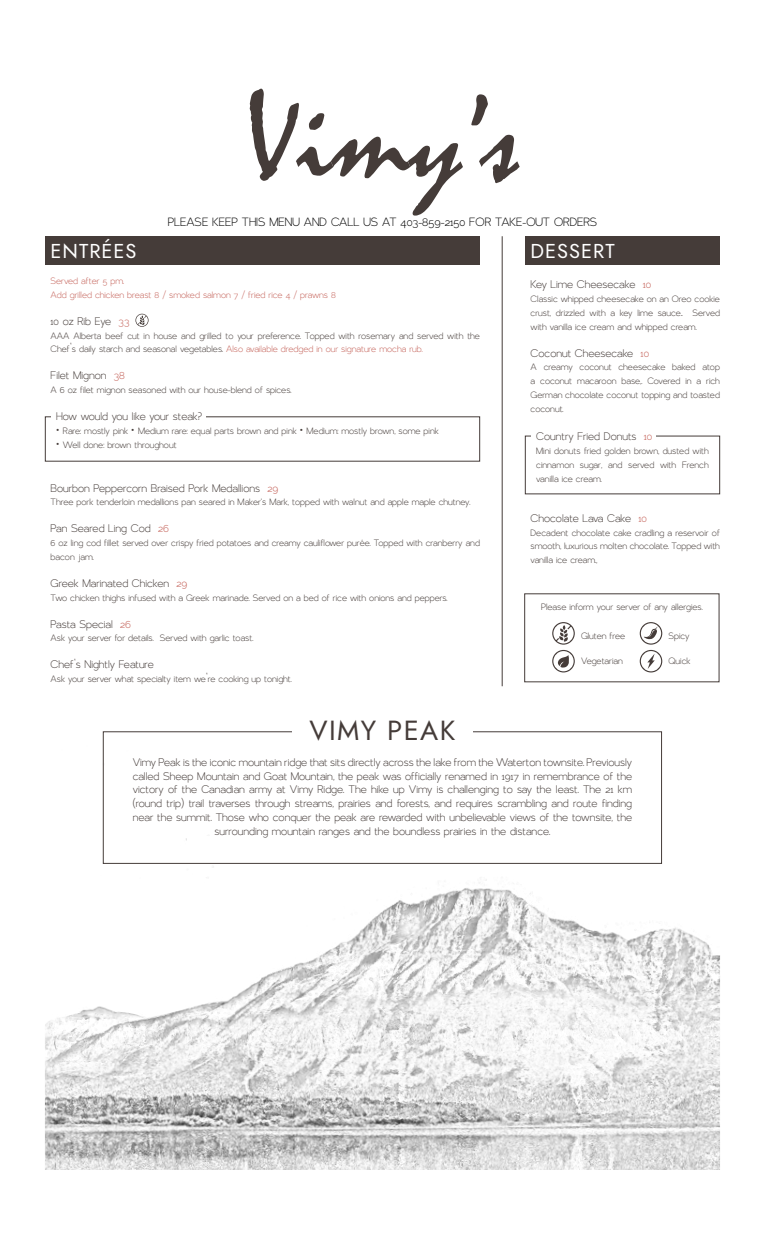
<style>
.page{position:relative;width:765px;height:1260px;background:#fff}
.page>*{position:absolute;margin:0;border:0;box-sizing:border-box;transform-origin:0 0}
.t1{font:125px "Mistral";color:#453c39}
.t2{font:italic 27.5px "Renner";letter-spacing:.05em;color:#453c39}
.t3{font:italic 20px "Renner";letter-spacing:.05em;color:#fff}
.t4{font:16.25px "Larke";color:#000}
.t5{font:15px/13.8px "Larke";color:#453c39;text-align:center}
.t6{font:12.5px/13.8px "Larke";color:#453c39;text-align:justify}
.t7{font:12.5px/13.8px "Larke";color:#c46158}
.s1{color:#c46158}
.s2{font-family:"Geosans";font-weight:300}
.s3{font-family:"Geosans";font-weight:300;font-size:12.5px}
</style>
<div class="page">
<div style="left:525px;top:236px;width:195px;height:29px;background:#453c39"></div>
<div style="left:45px;top:236px;width:435px;height:29px;background:#453c39"></div>
<div style="left:525px;top:436px;width:195px;height:58px;border:1px solid #453c39"></div>
<div style="left:532px;top:428px;width:124px;height:14px;background:#fff"></div>
<hr style="left:502px;top:236px;width:1px;height:450px;background:#453c39">
<svg style="left:552px;top:622px;width:23px;height:50px"></svg>
<svg style="left:640px;top:622px;width:22px;height:50px"></svg>
<img style="left:45px;top:732px;width:675px;height:438px">
<div style="left:103px;top:731px;width:559px;height:133px;border:1px solid #453c39"></div>
<div style="left:292px;top:712px;width:181px;height:37px;background:#fff"></div>
<svg style="left:135px;top:314px;width:14px;height:13px"></svg>
<h1 class="t1" style="left:246px;top:65px;width:275px">Vimy’s</h1>
<h3 class="t4" style="left:168px;top:211px;width:431px">PLEASE KEEP THIS MENU AND CALL US AT 403-859-2150 FOR TAKE-OUT ORDERS</h3>
<h3 class="t3" style="left:51px;top:238px;width:87px">ENTRÉES</h3>
<p class="t7" style="left:51px;top:273px;width:287px">Served after 5 pm.<br>Add grilled chicken breast 8 / smoked salmon 7 / fried rice 4 / prawns 8</p>
<p class="t5" style="left:51px;top:313px;width:80px">10 oz Rib Eye <span class="s1">33</span></p>
<p class="t6" style="left:51px;top:327px;width:431px">AAA Alberta beef cut in house and grilled to your preference. Topped with rosemary and served with the<br>Chef<span class="s2">’</span>s daily starch and seasonal vegetables. <span class="s1">Also available dredged in our signature mocha rub.</span></p>
<p class="t5" style="left:51px;top:367px;width:76px">Filet Mignon <span class="s1">38</span></p>
<p class="t6" style="left:51px;top:382px;width:242px">A 6 oz filet mignon seasoned with our house-blend of spices.</p>
<p class="t5" style="left:56px;top:408px;width:147px">How would you like your steak?</p>
<p class="t6" style="left:56px;top:423px;width:384px"><span class="s2">•</span> Rare: mostly pink <span class="s2">•</span> Medium rare: equal parts brown and pink <span class="s2">•</span> Medium: mostly brown, some pink</p>
<p class="t6" style="left:56px;top:436px;width:122px"><span class="s2">•</span> Well done: brown throughout</p>
<p class="t5" style="left:51px;top:479px;width:229px">Bourbon Peppercorn Braised Pork Medallions <span class="s1">29</span></p>
<p class="t6" style="left:51px;top:494px;width:421px">Three pork tenderloin medallions pan seared in Maker's Mark, topped with walnut and apple maple chutney.</p>
<p class="t5" style="left:51px;top:520px;width:120px">Pan Seared Ling Cod <span class="s1">26</span></p>
<p class="t6" style="left:51px;top:535px;width:431px">6 oz ling cod fillet served over crispy fried potatoes and creamy cauliflower purée. Topped with cranberry and bacon jam.</p>
<p class="t5" style="left:51px;top:575px;width:138px">Greek Marinated Chicken <span class="s1">29</span></p>
<p class="t6" style="left:51px;top:589px;width:398px">Two chicken thighs infused with a Greek marinade. Served on a bed of rice with onions and peppers.</p>
<p class="t5" style="left:51px;top:615px;width:82px">Pasta Special <span class="s1">26</span></p>
<p class="t6" style="left:51px;top:630px;width:204px">Ask your server for details. Served with garlic toast.</p>
<p class="t5" style="left:51px;top:656px;width:105px">Chef<span class="s3">’</span>s Nightly Feature</p>
<p class="t6" style="left:51px;top:671px;width:243px">Ask your server what specialty item we<span class="s2">’</span>re cooking up tonight.</p>
<h3 class="t3" style="left:531px;top:238px;width:86px">DESSERT</h3>
<p class="t5" style="left:531px;top:276px;width:122px">Key Lime Cheesecake <span class="s1">10</span></p>
<p class="t6" style="left:531px;top:291px;width:191px">Classic whipped cheesecake on an Oreo cookie crust, drizzled with a key lime sauce.. Served with vanilla ice cream and whipped cream.</p>
<p class="t5" style="left:531px;top:344px;width:120px">Coconut Cheesecake <span class="s1">10</span></p>
<p class="t6" style="left:531px;top:359px;width:191px">A creamy coconut cheesecake baked atop a coconut macaroon base,. Covered in a rich German chocolate coconut topping and toasted coconut.</p>
<p class="t5" style="left:536px;top:428px;width:118px">Country Fried Donuts <span class="s1">10</span></p>
<p class="t6" style="left:536px;top:443px;width:174px">Mini donuts fried golden brown, dusted with cinnamon sugar, and served with French vanilla ice cream.</p>
<p class="t5" style="left:531px;top:509px;width:118px">Chocolate Lava Cake <span class="s1">10</span></p>
<p class="t6" style="left:531px;top:524px;width:191px">Decadent chocolate cake cradling a reservoir of smooth, luxurious molten chocolate. Topped with vanilla ice cream.,</p>
<p class="t6" style="left:541px;top:598px;width:163px">Please inform your server of any allergies.</p>
<p class="t6" style="left:581px;top:628px;width:46px">Gluten free</p>
<p class="t6" style="left:669px;top:628px;width:22px">Spicy</p>
<p class="t6" style="left:581px;top:653px;width:43px">Vegetarian</p>
<p class="t6" style="left:669px;top:653px;width:23px">Quick</p>
<h2 class="t2" style="left:310px;top:712px;width:147px">VIMY PEAK</h2>
<p class="t5" style="left:133px;top:754px;width:501px">Vimy Peak is the iconic mountain ridge that sits directly across the lake from the Waterton townsite. Previously called Sheep Mountain and Goat Mountain, the peak was officially renamed in 1917 in remembrance of the victory of the Canadian army at Vimy Ridge. The hike up Vimy is challenging to say the least. The 21 km (round trip) trail traverses through streams, prairies and forests, and requires scrambling and route finding near the summit. Those who conquer the peak are rewarded with unbelievable views of the townsite, the surrounding mountain ranges and the boundless prairies in the distance.</p>
</div>
